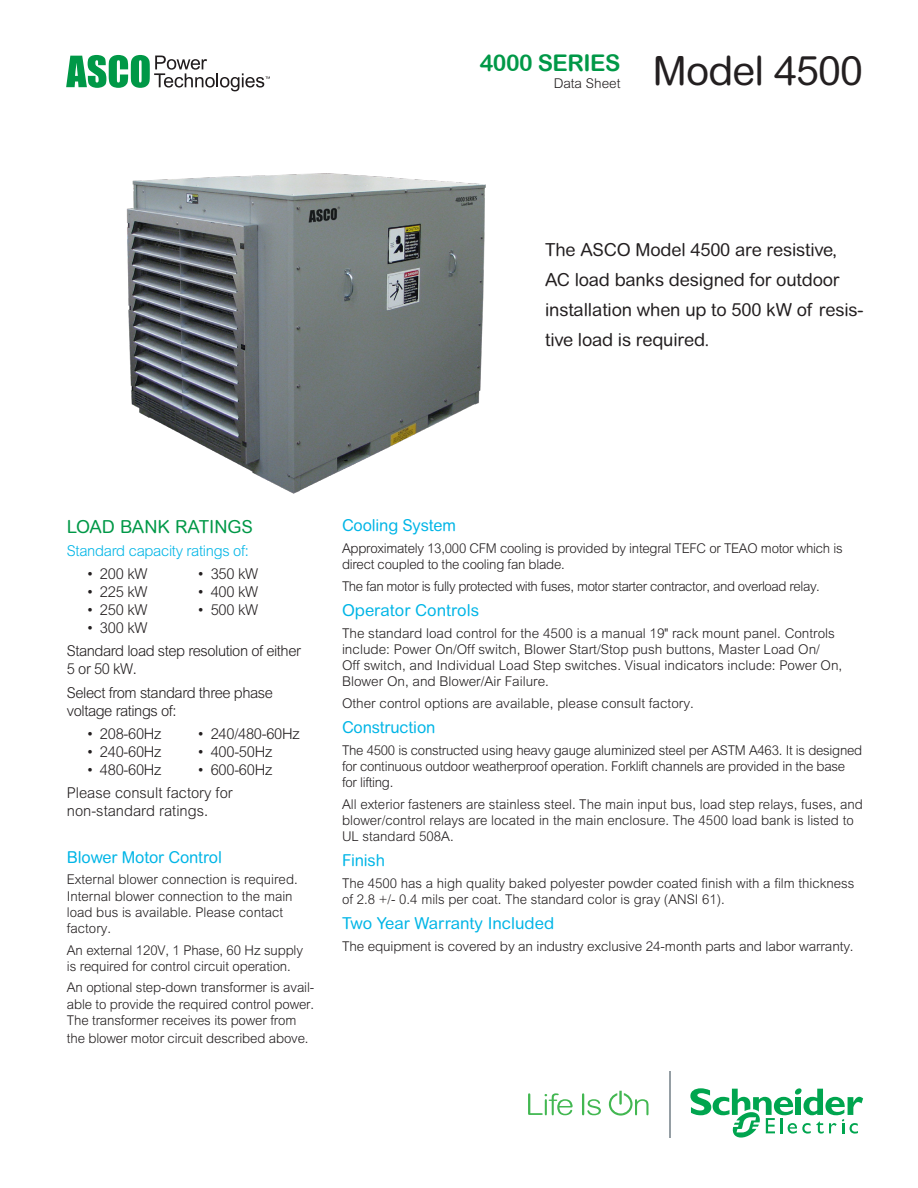
<style>
.page{position:relative;width:918px;height:1188px;background:#fff}
.page>*{position:absolute;margin:0;border:0;box-sizing:border-box;transform-origin:0 0}
.Data_sheet_2nd_SUBHE{font:40.5px "Arial Rounded MT Pro";letter-spacing:-.02em;color:#231f20}
.Data_sheet_2nd_SUBHE-2{font:22.95px "Arial Rounded MT Bold";letter-spacing:-.02em;color:#009847}
.Data_sheet_SUBHEAD{font:18px/30px "Arial Rounded MT Pro";letter-spacing:-.01em;color:#231f20}
.Data_sheet_2nd_SUBHE-3{font:18px "Arial Rounded MT Pro";color:#009847}
.Front_Page-Body-EB{font:16.5px "Arial Rounded MT Pro";letter-spacing:-.01em;color:#00b5e6}
.Back_Page-Body-EB{font:16.5px "Arial Rounded MT Pro";color:#00b5e6}
.Data_sheet_2nd_SUBHE-4{font:300 15px/18px "Arial MT Pro";letter-spacing:-.03em;color:#231f20}
.Back_Page-Body-EB-2{font:300 15px/18px "Arial MT Pro";color:#231f20}
.Data_sheet_2nd_SUBHE-5{font:300 15px "Arial MT Pro";letter-spacing:-.02em;color:#00b5e6}
.Front_Page-Body-EB-2{font:300 13.5px/16.2px "Arial MT Pro";letter-spacing:-.01em;color:#231f20}
.Back_Page-Body-EB-3{font:300 13.5px/16.2px "Arial MT Pro";color:#231f20}
.Front_Page-Body-EB-3{font:300 13.5px "Arial MT Pro";letter-spacing:-.03em;color:#231f20}
.Data_sheet_2nd_SUBHE-6{font:300 13.5px "Arial MT Pro";color:#231f20}
</style>
<div class="page">
<img style="left:126px;top:173px;width:360px;height:321px">
<svg style="left:528px;top:1093px;width:45px;height:22px"></svg>
<svg style="left:582px;top:1093px;width:19px;height:22px"></svg>
<svg style="left:609px;top:1091px;width:39px;height:25px"></svg>
<svg style="left:690px;top:1088px;width:173px;height:50px"></svg>
<hr style="left:669px;top:1071px;width:1px;height:67px;background:#959ea4">
<svg style="left:66px;top:55px;width:204px;height:36px"></svg>
<p class="Data_sheet_2nd_SUBHE-2" style="left:480px;top:50px;width:142px">4000 SERIES</p>
<p class="Data_sheet_2nd_SUBHE-6" style="left:554px;top:75px;width:68px">Data Sheet</p>
<p class="Data_sheet_2nd_SUBHE" style="left:653px;top:47px;width:212px">Model 4500</p>
<p class="Data_sheet_SUBHEAD" style="left:545px;top:236px;width:320px">The ASCO Model 4500 are resistive,<br>AC load banks designed for outdoor installation when up to 500 kW of resis&shy;tive load is required.</p>
<p class="Data_sheet_2nd_SUBHE-3" style="left:67px;top:516px;width:188px">LOAD BANK RATINGS</p>
<p class="Data_sheet_2nd_SUBHE-5" style="left:67px;top:541px;width:184px">Standard capacity ratings of:</p>
<p class="Data_sheet_2nd_SUBHE-4" style="left:86px;top:565px;width:63px">• 200 kW</p>
<p class="Data_sheet_2nd_SUBHE-4" style="left:86px;top:583px;width:63px">• 225 kW</p>
<p class="Data_sheet_2nd_SUBHE-4" style="left:86px;top:601px;width:63px">• 250 kW</p>
<p class="Data_sheet_2nd_SUBHE-4" style="left:86px;top:619px;width:63px">• 300 kW</p>
<p class="Data_sheet_2nd_SUBHE-4" style="left:197px;top:565px;width:63px">• 350 kW</p>
<p class="Data_sheet_2nd_SUBHE-4" style="left:197px;top:583px;width:63px">• 400 kW</p>
<p class="Data_sheet_2nd_SUBHE-4" style="left:197px;top:601px;width:63px">• 500 kW</p>
<p class="Data_sheet_2nd_SUBHE-4" style="left:67px;top:642px;width:236px">Standard load step resolution of either<br>5 or 50 kW.</p>
<p class="Data_sheet_2nd_SUBHE-4" style="left:67px;top:684px;width:208px">Select from standard three phase voltage ratings of:</p>
<p class="Data_sheet_2nd_SUBHE-4" style="left:86px;top:725px;width:77px">• 208-60Hz</p>
<p class="Data_sheet_2nd_SUBHE-4" style="left:86px;top:743px;width:77px">• 240-60Hz</p>
<p class="Data_sheet_2nd_SUBHE-4" style="left:86px;top:761px;width:77px">• 480-60Hz</p>
<p class="Data_sheet_2nd_SUBHE-4" style="left:197px;top:725px;width:104px">• 240/480-60Hz</p>
<p class="Data_sheet_2nd_SUBHE-4" style="left:197px;top:743px;width:77px">• 400-50Hz</p>
<p class="Data_sheet_2nd_SUBHE-4" style="left:197px;top:761px;width:77px">• 600-60Hz</p>
<p class="Back_Page-Body-EB-2" style="left:67px;top:784px;width:167px">Please consult factory for non-standard ratings.</p>
<p class="Front_Page-Body-EB" style="left:67px;top:847px;width:157px">Blower Motor Control</p>
<p class="Front_Page-Body-EB-2" style="left:67px;top:872px;width:232px">External blower connection is required.<br>Internal blower connection to the main load bus is available. Please contact factory.</p>
<p class="Front_Page-Body-EB-2" style="left:67px;top:942px;width:238px">An external 120V, 1 Phase, 60 Hz supply is required for control circuit operation.</p>
<p class="Front_Page-Body-EB-2" style="left:67px;top:980px;width:249px;text-align:justify">An optional step-down transformer is avail&shy;able to provide the required control power.<br>The transformer receives its power from</p>
<p class="Front_Page-Body-EB-2" style="left:67px;top:1030px;width:243px">the blower motor circuit described above.</p>
<p class="Front_Page-Body-EB" style="left:342px;top:516px;width:115px">Cooling System</p>
<p class="Front_Page-Body-EB-2" style="left:342px;top:541px;width:502px">Approximately 13,000 CFM cooling is provided by integral TEFC or TEAO motor which is direct coupled to the cooling fan blade.</p>
<p class="Front_Page-Body-EB-3" style="left:342px;top:578px;width:479px">The fan motor is fully protected with fuses, motor starter contractor, and overload relay.</p>
<p class="Back_Page-Body-EB" style="left:342px;top:601px;width:139px">Operator Controls</p>
<p class="Back_Page-Body-EB-3" style="left:342px;top:625px;width:502px">The standard load control for the 4500 is a manual 19" rack mount panel. Controls include: Power On/Off switch, Blower Start/Stop push buttons, Master Load On/<br>Off switch, and Individual Load Step switches. Visual indicators include: Power On, Blower On, and Blower/Air Failure.</p>
<p class="Back_Page-Body-EB-3" style="left:342px;top:695px;width:353px">Other control options are available, please consult factory.</p>
<p class="Front_Page-Body-EB" style="left:342px;top:718px;width:95px">Construction</p>
<p class="Front_Page-Body-EB-2" style="left:342px;top:742px;width:522px">The 4500 is constructed using heavy gauge aluminized steel per ASTM A463. It is designed for continuous outdoor weatherproof operation. Forklift channels are provided in the base for lifting.</p>
<p class="Front_Page-Body-EB-2" style="left:342px;top:796px;width:522px">All exterior fasteners are stainless steel. The main input bus, load step relays, fuses, and blower/control relays are located in the main enclosure. The 4500 load bank is listed to<br>UL standard 508A.</p>
<p class="Front_Page-Body-EB" style="left:342px;top:851px;width:44px">Finish</p>
<p class="Front_Page-Body-EB-2" style="left:342px;top:875px;width:514px">The 4500 has a high quality baked polyester powder coated finish with a film thickness of 2.8 +/- 0.4 mils per coat. The standard color is gray (ANSI 61).</p>
<p class="Back_Page-Body-EB" style="left:342px;top:914px;width:214px">Two Year Warranty Included</p>
<p class="Back_Page-Body-EB-3" style="left:342px;top:938px;width:513px">The equipment is covered by an industry exclusive 24-month parts and labor warranty.</p>
</div>
